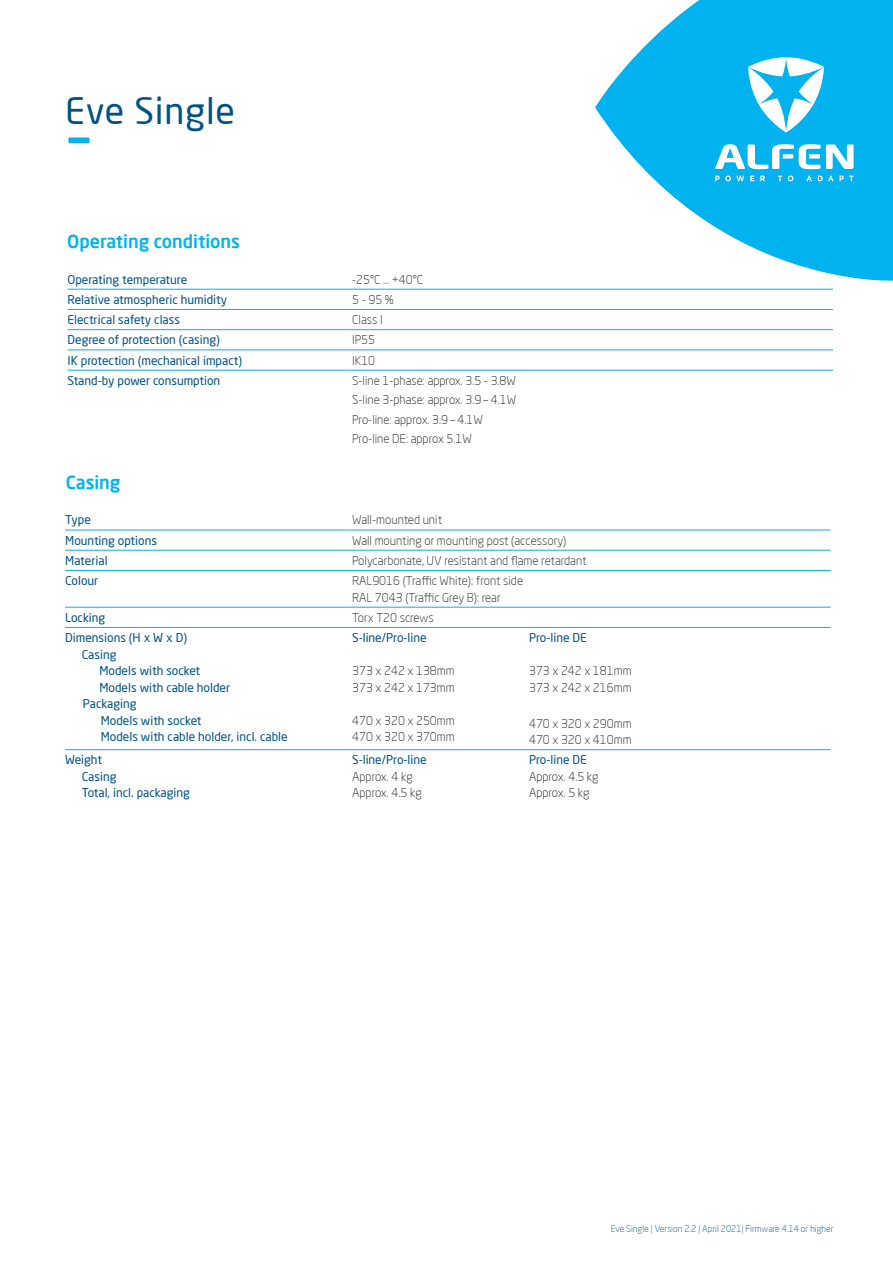
<style>
.page{position:relative;width:893px;height:1263px;background:#fff}
.page>*{position:absolute;margin:0;border:0;box-sizing:border-box;transform-origin:0 0}
.t1{font:77.55px "Neo Sans Pro";color:#00b3ef;scale:.8 1}
.t2{font:35.85px "Neo Sans Pro";letter-spacing:.02em;color:#005285}
.t3{font:500 18px "Neo Sans Pro";color:#00b3ef}
.t4{font:300 12px "Neo Sans Pro";color:#231f20}
.t5{font:12px "Neo Sans Pro";color:#005285}
.t6{font:300 9px "Neo Sans Pro";color:#005285}
</style>
<div class="page">
<svg style="left:595px;top:0;width:298px;height:281px;fill:#00b3ef"></svg>
<svg style="left:826px;top:145px;width:28px;height:24px"></svg>
<svg style="left:715px;top:144px;width:105px;height:25px"></svg>
<svg style="left:715px;top:176px;width:29px;height:5px"></svg>
<svg style="left:750px;top:176px;width:4px;height:5px"></svg>
<svg style="left:760px;top:176px;width:5px;height:5px"></svg>
<svg style="left:778px;top:176px;width:4px;height:5px"></svg>
<svg style="left:788px;top:176px;width:5px;height:5px"></svg>
<svg style="left:806px;top:176px;width:6px;height:5px"></svg>
<svg style="left:818px;top:176px;width:36px;height:5px"></svg>
<svg style="left:748px;top:57px;width:76px;height:76px"></svg>
<hr style="left:65px;top:530px;width:281px;height:1px;background:#00b3ef">
<hr style="left:346px;top:530px;width:177px;height:1px;background:#00b3ef">
<hr style="left:523px;top:530px;width:308px;height:1px;background:#00b3ef">
<hr style="left:65px;top:550px;width:281px;height:1px;background:#00b3ef">
<hr style="left:346px;top:550px;width:177px;height:1px;background:#00b3ef">
<hr style="left:523px;top:550px;width:308px;height:1px;background:#00b3ef">
<hr style="left:65px;top:570px;width:281px;height:1px;background:#00b3ef">
<hr style="left:346px;top:570px;width:177px;height:1px;background:#00b3ef">
<hr style="left:523px;top:570px;width:308px;height:1px;background:#00b3ef">
<hr style="left:65px;top:607px;width:281px;height:1px;background:#00b3ef">
<hr style="left:346px;top:607px;width:177px;height:1px;background:#00b3ef">
<hr style="left:523px;top:607px;width:308px;height:1px;background:#00b3ef">
<hr style="left:65px;top:627px;width:281px;height:1px;background:#00b3ef">
<hr style="left:346px;top:627px;width:177px;height:1px;background:#00b3ef">
<hr style="left:523px;top:627px;width:308px;height:1px;background:#00b3ef">
<hr style="left:65px;top:749px;width:281px;height:1px;background:#00b3ef">
<hr style="left:346px;top:749px;width:177px;height:1px;background:#00b3ef">
<hr style="left:523px;top:749px;width:308px;height:1px;background:#00b3ef">
<hr style="left:68px;top:289px;width:278px;height:1px;background:#00b3ef">
<hr style="left:346px;top:289px;width:487px;height:1px;background:#00b3ef">
<hr style="left:68px;top:309px;width:278px;height:1px;background:#00b3ef">
<hr style="left:346px;top:309px;width:487px;height:1px;background:#00b3ef">
<hr style="left:68px;top:329px;width:278px;height:1px;background:#00b3ef">
<hr style="left:346px;top:329px;width:487px;height:1px;background:#00b3ef">
<hr style="left:68px;top:349px;width:278px;height:1px;background:#00b3ef">
<hr style="left:346px;top:349px;width:487px;height:1px;background:#00b3ef">
<hr style="left:68px;top:370px;width:278px;height:1px;background:#00b3ef">
<hr style="left:346px;top:370px;width:487px;height:1px;background:#00b3ef">
<p class="t2" style="left:65px;top:89px;width:171px">Eve Single</p>
<p class="t1" style="left:69px;top:86px;width:26px">–</p>
<p class="t3" style="left:67px;top:230px;width:174px">Operating conditions</p>
<p class="t5" style="left:68px;top:272px;width:121px">Operating temperature</p>
<p class="t4" style="left:352px;top:272px;width:72px">-25°C ... +40°C</p>
<p class="t5" style="left:68px;top:292px;width:161px">Relative atmospheric humidity</p>
<p class="t4" style="left:352px;top:292px;width:43px">5 - 95 %</p>
<p class="t5" style="left:68px;top:312px;width:114px">Electrical safety class</p>
<p class="t4" style="left:352px;top:312px;width:32px">Class I</p>
<p class="t5" style="left:68px;top:333px;width:154px">Degree of protection (casing)</p>
<p class="t4" style="left:352px;top:333px;width:25px">IP55</p>
<p class="t5" style="left:68px;top:353px;width:176px">IK protection (mechanical impact)</p>
<p class="t4" style="left:352px;top:353px;width:25px">IK10</p>
<p class="t5" style="left:68px;top:373px;width:154px">Stand-by power consumption</p>
<p class="t4" style="left:352px;top:373px;width:165px">S-line 1-phase: approx. 3.5 - 3.8W</p>
<p class="t4" style="left:352px;top:393px;width:166px">S-line 3-phase: approx. 3.9 – 4.1W</p>
<p class="t4" style="left:352px;top:412px;width:132px">Pro-line: approx. 3.9 – 4.1W</p>
<p class="t4" style="left:352px;top:432px;width:121px">Pro-line DE: approx 5.1W</p>
<p class="t3" style="left:66px;top:471px;width:56px">Casing</p>
<p class="t5" style="left:65px;top:513px;width:27px">Type</p>
<p class="t4" style="left:352px;top:513px;width:92px">Wall-mounted unit</p>
<p class="t5" style="left:65px;top:533px;width:93px">Mounting options</p>
<p class="t4" style="left:352px;top:533px;width:216px">Wall mounting or mounting post (accessory)</p>
<p class="t5" style="left:65px;top:553px;width:44px">Material</p>
<p class="t4" style="left:352px;top:553px;width:236px">Polycarbonate, UV resistant and flame retardant</p>
<p class="t5" style="left:65px;top:573px;width:35px">Colour</p>
<p class="t4" style="left:352px;top:573px;width:172px">RAL9016 (Traffic White): front side</p>
<p class="t4" style="left:352px;top:590px;width:150px">RAL 7043 (Traffic Grey B): rear</p>
<p class="t5" style="left:65px;top:610px;width:42px">Locking</p>
<p class="t4" style="left:352px;top:610px;width:83px">Torx T20 screws</p>
<p class="t5" style="left:65px;top:630px;width:123px">Dimensions (H x W x D)</p>
<p class="t5" style="left:82px;top:647px;width:36px">Casing</p>
<p class="t5" style="left:99px;top:663px;width:102px">Models with socket</p>
<p class="t5" style="left:99px;top:680px;width:132px">Models with cable holder</p>
<p class="t5" style="left:83px;top:696px;width:55px">Packaging</p>
<p class="t5" style="left:101px;top:713px;width:102px">Models with socket</p>
<p class="t5" style="left:101px;top:729px;width:188px">Models with cable holder, incl. cable</p>
<p class="t5" style="left:352px;top:630px;width:76px">S-line/Pro-line</p>
<p class="t4" style="left:352px;top:663px;width:104px">373 x 242 x 138mm</p>
<p class="t4" style="left:352px;top:680px;width:104px">373 x 242 x 173mm</p>
<p class="t4" style="left:352px;top:713px;width:104px">470 x 320 x 250mm</p>
<p class="t4" style="left:352px;top:729px;width:104px">470 x 320 x 370mm</p>
<p class="t5" style="left:529px;top:630px;width:59px">Pro-line DE</p>
<p class="t4" style="left:529px;top:663px;width:104px">373 x 242 x 181mm</p>
<p class="t4" style="left:529px;top:680px;width:104px">373 x 242 x 216mm</p>
<p class="t4" style="left:529px;top:716px;width:104px">470 x 320 x 290mm</p>
<p class="t4" style="left:529px;top:732px;width:104px">470 x 320 x 410mm</p>
<p class="t5" style="left:65px;top:753px;width:38px">Weight</p>
<p class="t5" style="left:82px;top:769px;width:36px">Casing</p>
<p class="t5" style="left:82px;top:786px;width:110px">Total, incl. packaging</p>
<p class="t5" style="left:352px;top:753px;width:76px">S-line/Pro-line</p>
<p class="t4" style="left:352px;top:769px;width:62px">Approx. 4 kg</p>
<p class="t4" style="left:352px;top:786px;width:71px">Approx. 4.5 kg</p>
<p class="t5" style="left:529px;top:753px;width:59px">Pro-line DE</p>
<p class="t4" style="left:529px;top:769px;width:71px">Approx. 4.5 kg</p>
<p class="t4" style="left:529px;top:786px;width:62px">Approx. 5 kg</p>
<p class="t6" style="left:611px;top:1223px;width:224px">Eve Single | Version 2.2 | April 2021| Firmware 4.14 or higher</p>
</div>
